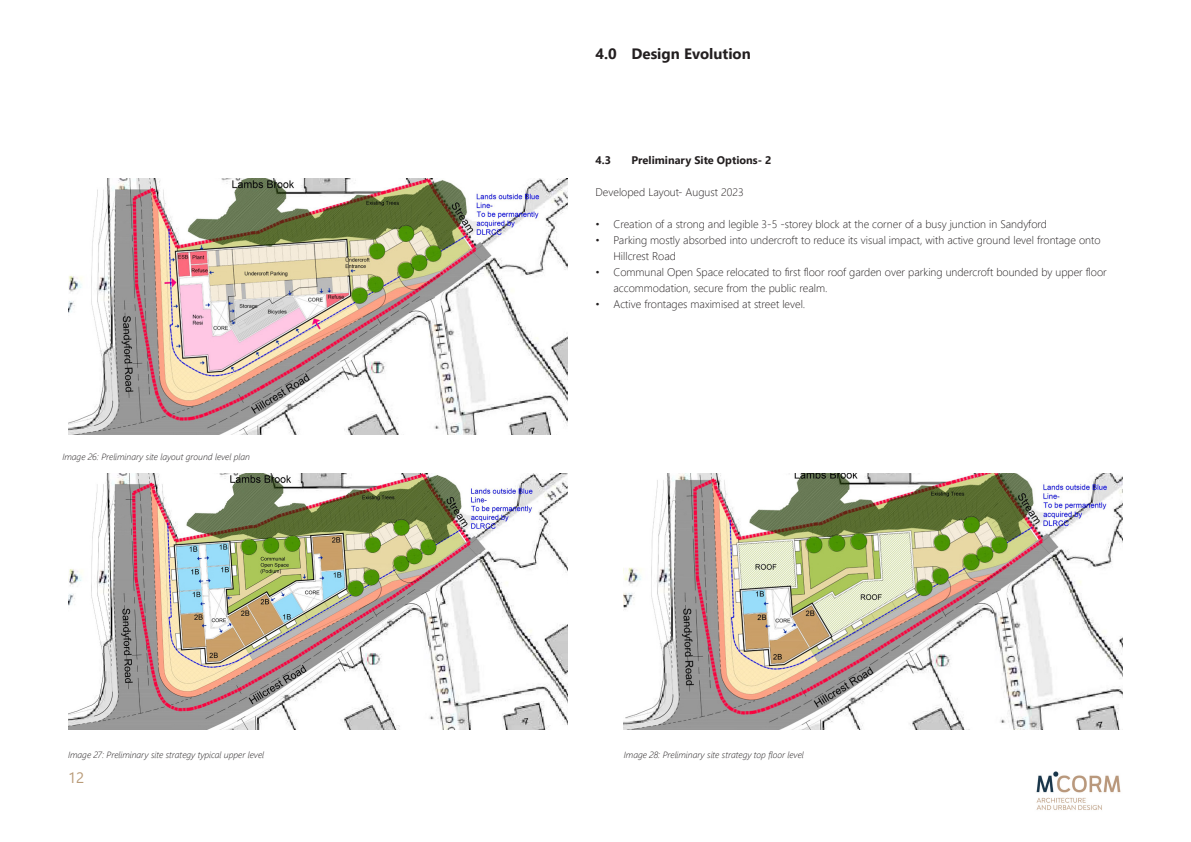
<style>
.page{position:relative;width:1191px;height:842px;background:#fff}
.page>*{position:absolute;margin:0;border:0;box-sizing:border-box;transform-origin:0 0}
.t1{font:700 15px "Segoe UI";color:#231f20}
.t2{font:15px "Segoe UI";color:#b99b78}
.t3{font:300 11px/16px "Segoe UI";color:#231f20}
.t4{font:700 11px "Segoe UI";color:#231f20}
.t5{font:italic 300 9px "Segoe UI";color:#231f20}
</style>
<div class="page">
<img style="left:1036px;top:772px;width:85px;height:38px">
<img style="left:68px;top:179px;width:499px;height:256px">
<img style="left:68px;top:473px;width:499px;height:256px">
<img style="left:624px;top:473px;width:499px;height:256px">
<p class="t1" style="left:595px;top:40px;width:157px">4.0 Design Evolution</p>
<p class="t5" style="left:62px;top:448px;width:189px">Image 26: Preliminary site layout ground level plan</p>
<p class="t4" style="left:595px;top:150px;width:17px">4.3</p>
<p class="t4" style="left:631px;top:150px;width:141px">Preliminary Site Options- 2</p>
<p class="t3" style="left:595px;top:183px;width:150px">Developed Layout- August 2023</p>
<p class="t3" style="left:595px;top:215px;width:453px">• Creation of a strong and legible 3-5 -storey block at the corner of a busy junction in Sandyford</p>
<p class="t3" style="left:613px;top:231px;width:488px;text-indent:-18px">• Parking mostly absorbed into undercroft to reduce its visual impact, with active ground level frontage onto<br>Hillcrest Road</p>
<p class="t3" style="left:613px;top:263px;width:495px;text-indent:-18px">• Communal Open Space relocated to first floor roof garden over parking undercroft bounded by upper floor accommodation, secure from the public realm.</p>
<p class="t3" style="left:595px;top:295px;width:211px">• Active frontages maximised at street level.</p>
<p class="t5" style="left:68px;top:746px;width:197px">Image 27: Preliminary site strategy typical upper level</p>
<p class="t5" style="left:624px;top:746px;width:181px">Image 28: Preliminary site strategy top floor level</p>
<h1 class="t2" style="left:68px;top:763px;width:18px">12</h1>
</div>
